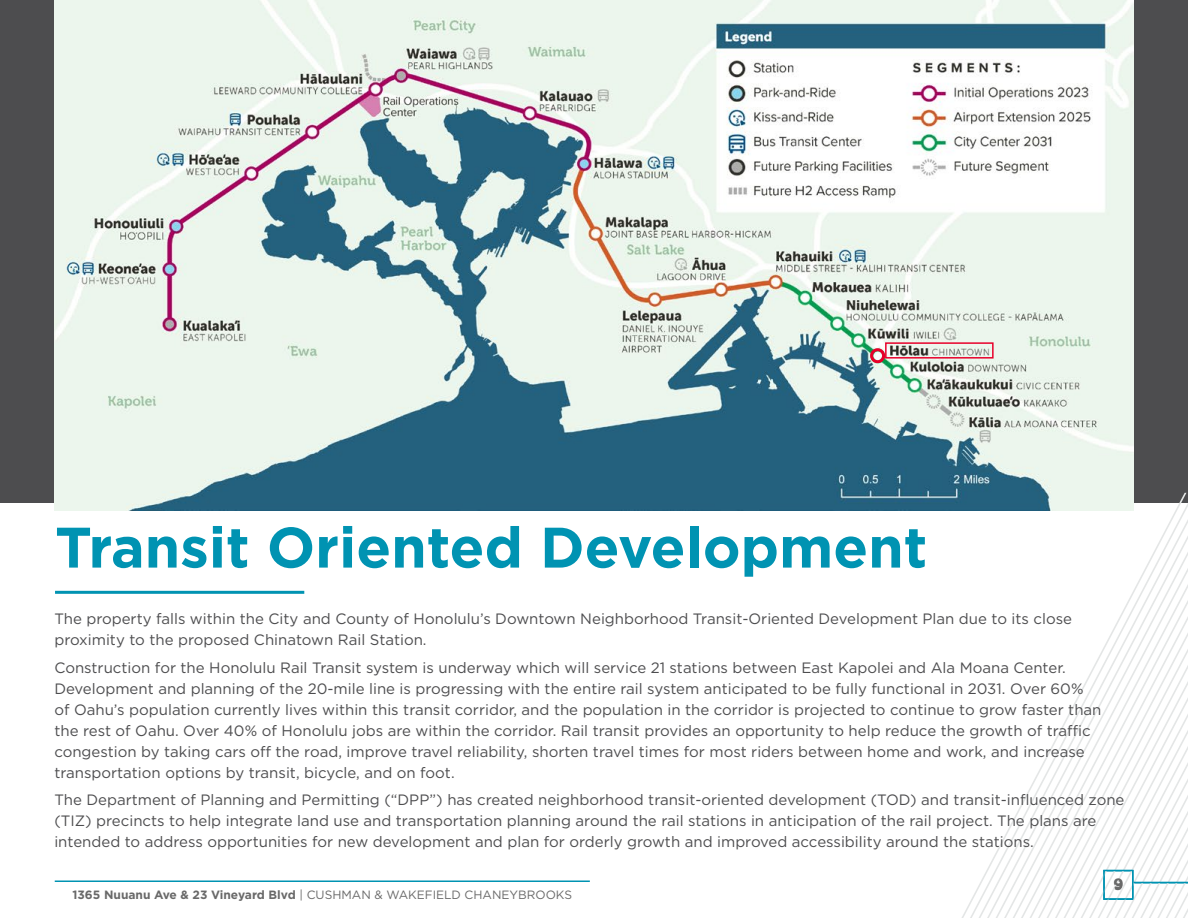
<style>
.page{position:relative;width:1188px;height:918px;background:#fff}
.page>*{position:absolute;margin:0;border:0;box-sizing:border-box;transform-origin:0 0}
.t1{font:700 57px "Gotham";color:#0093b2}
.t2{font:15px/21px "Gotham";color:#4d4d4f}
.t3{font:700 15px "Gotham";color:#696969}
.t4{font:12px "Gotham";color:#696969}
.s1{font-weight:700}
</style>
<div class="page">
<hr style="left:55px;top:880px;width:535px;height:2px;background:#0093b2">
<div style="left:0;top:0;width:1188px;height:502px;background:#4d4d4f"></div>
<img style="left:55px;top:0;width:1079px;height:511px">
<hr style="left:55px;top:591px;width:249px;height:3px;background:#0093b2">
<svg style="left:903px;top:491px;width:42px;height:20px"></svg>
<svg style="left:945px;top:491px;width:85px;height:427px"></svg>
<svg style="left:1030px;top:491px;width:158px;height:427px"></svg>
<hr style="left:1134px;top:882px;width:54px;height:1px;background:#0093b2">
<div style="left:1103px;top:870px;width:31px;height:30px;border:2px solid #0093b2"></div>
<div style="left:870px;top:348px;width:15px;height:15px;border:3px solid #e8002a;border-radius:50%"></div>
<div style="left:885px;top:342px;width:109px;height:17px;border:2px solid #e8002a"></div>
<h1 class="t1" style="left:55px;top:510px;width:874px">Transit Oriented Development</h1>
<p class="t2" style="left:54px;top:608px;width:1019px">The property falls within the City and County of Honolulu’s Downtown Neighborhood Transit-Oriented Development Plan due to its close proximity to the proposed Chinatown Rail Station.</p>
<p class="t2" style="left:54px;top:657px;width:1049px">Construction for the Honolulu Rail Transit system is underway which will service 21 stations between East Kapolei and Ala Moana Center.<br>Development and planning of the 20-mile line is progressing with the entire rail system anticipated to be fully functional in 2031. Over 60% of Oahu’s population currently lives within this transit corridor, and the population in the corridor is projected to continue to grow faster than the rest of Oahu. Over 40% of Honolulu jobs are within the corridor. Rail transit provides an opportunity to help reduce the growth of traffic congestion by taking cars off the road, improve travel reliability, shorten travel times for most riders between home and work, and increase transportation options by transit, bicycle, and on foot.</p>
<p class="t2" style="left:54px;top:789px;width:1072px">The Department of Planning and Permitting (“DPP”) has created neighborhood transit-oriented development (TOD) and transit-influenced zone (TIZ) precincts to help integrate land use and transportation planning around the rail stations in anticipation of the rail project. The plans are intended to address opportunities for new development and plan for orderly growth and improved accessibility around the stations.</p>
<p class="t3" style="left:1113px;top:874px;width:11px">9</p>
<p class="t4" style="left:72px;top:887px;width:501px"><span class="s1">1365 Nuuanu Ave &amp; 23 Vineyard Blvd</span> | CUSHMAN &amp; WAKEFIELD CHANEYBROOKS</p>
</div>
